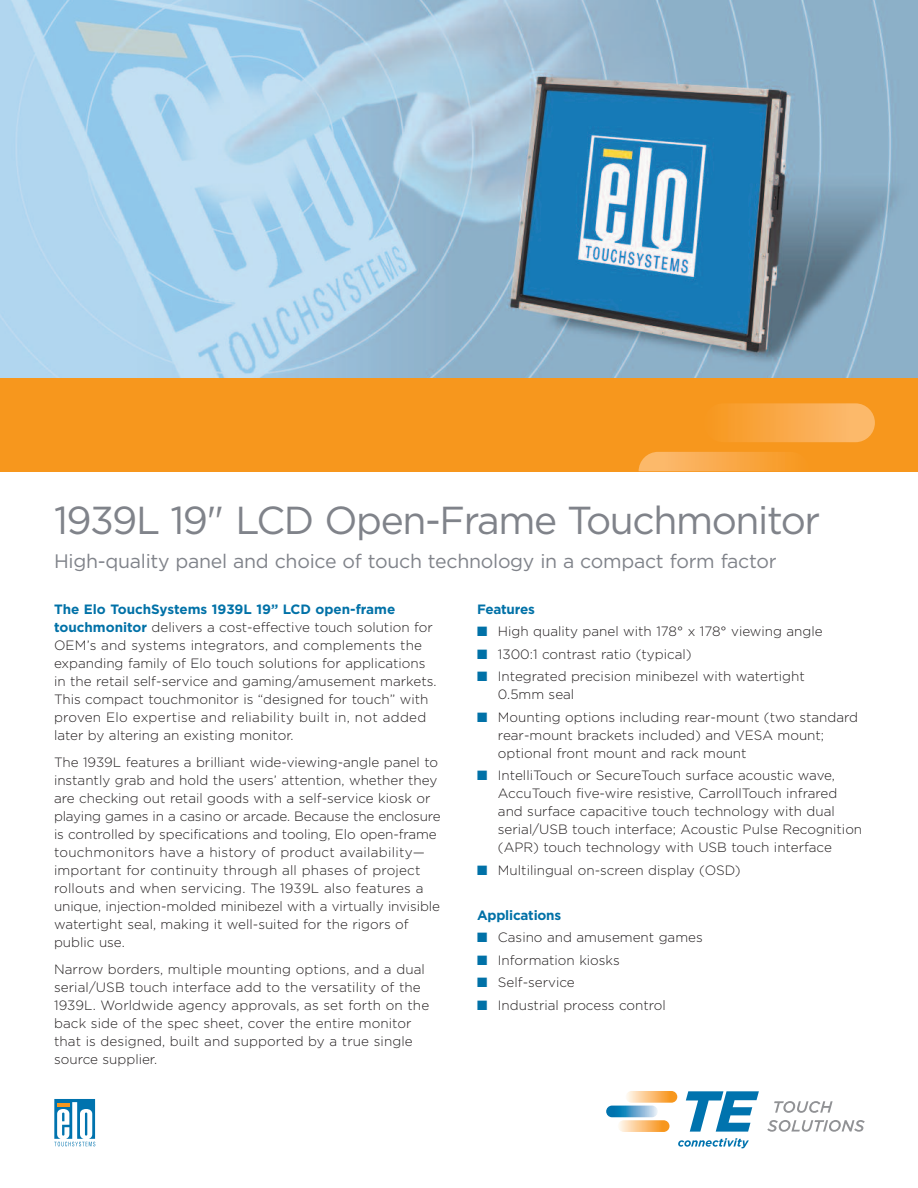
<style>
.page{position:relative;width:918px;height:1188px;background:#fff}
.page>*{position:absolute;margin:0;border:0;box-sizing:border-box;transform-origin:0 0}
.t1{font:39px "Gotham";letter-spacing:-.035em;color:#80838a}
.t2{font:19.5px "Gotham";letter-spacing:-.015em;color:#80838a}
.t3{font:300 13.5px/18px "Gotham";color:#231f20}
.t4{font:700 13.5px "Gotham";letter-spacing:-.015em;color:#0071a7}
.s1{font-weight:700;color:#0071a7}
.s2{color:#0071a7}
</style>
<div class="page">
<img style="left:0;top:0;width:918px;height:378px">
<div style="left:0;top:378px;width:918px;height:93px;background:#f7971d"></div>
<img style="left:704px;top:403px;width:171px;height:39px;border-radius:19px">
<img style="left:639px;top:452px;width:148px;height:19px">
<svg style="left:55px;top:1099px;width:41px;height:48px"></svg>
<svg style="left:54px;top:1099px;width:41px;height:47px"></svg>
<svg style="left:774px;top:1101px;width:59px;height:12px"></svg>
<svg style="left:767px;top:1120px;width:98px;height:12px"></svg>
<svg style="left:626px;top:1091px;width:51px;height:12px"></svg>
<svg style="left:618px;top:1120px;width:51px;height:12px"></svg>
<svg style="left:606px;top:1106px;width:52px;height:11px"></svg>
<svg style="left:686px;top:1091px;width:73px;height:41px"></svg>
<svg style="left:678px;top:1138px;width:71px;height:10px"></svg>
<h1 class="t1" style="left:54px;top:497px;width:768px">1939L 19" LCD Open-Frame Touchmonitor</h1>
<h2 class="t2" style="left:54px;top:550px;width:724px">High-quality panel and choice of touch technology in a compact form factor</h2>
<p class="t3" style="left:54px;top:600px;width:384px"><span class="s1">The Elo TouchSystems 1939L 19” LCD open-frame touchmonitor</span> delivers a cost-effective touch solution for OEM’s and systems integrators, and complements the expanding family of Elo touch solutions for applications in the retail self-service and gaming/amusement markets.<br>This compact touchmonitor is “designed for touch” with proven Elo expertise and reliability built in, not added later by altering an existing monitor.</p>
<p class="t3" style="left:54px;top:753px;width:388px">The 1939L features a brilliant wide-viewing-angle panel to instantly grab and hold the users’ attention, whether they are checking out retail goods with a self-service kiosk or playing games in a casino or arcade. Because the enclosure is controlled by specifications and tooling, Elo open-frame touchmonitors have a history of product availability— important for continuity through all phases of project rollouts and when servicing. The 1939L also features a unique, injection-molded minibezel with a virtually invisible watertight seal, making it well-suited for the rigors of public use.</p>
<p class="t3" style="left:54px;top:960px;width:377px">Narrow borders, multiple mounting options, and a dual serial/USB touch interface add to the versatility of the 1939L. Worldwide agency approvals, as set forth on the back side of the spec sheet, cover the entire monitor that is designed, built and supported by a true single source supplier.</p>
<p class="t4" style="left:477px;top:601px;width:59px">Features</p>
<p class="t3" style="left:477px;top:623px;width:347px"><span class="s2">■</span> High quality panel with 178° x 178° viewing angle</p>
<p class="t3" style="left:477px;top:645px;width:216px"><span class="s2">■</span> 1300:1 contrast ratio (typical)</p>
<p class="t3" style="left:498px;top:668px;width:308px;text-indent:-21px"><span class="s2">■</span> Integrated precision minibezel with watertight<br>0.5mm seal</p>
<p class="t3" style="left:498px;top:708px;width:362px;text-indent:-21px"><span class="s2">■</span> Mounting options including rear-mount (two standard rear-mount brackets included) and VESA mount; optional front mount and rack mount</p>
<p class="t3" style="left:498px;top:767px;width:366px;text-indent:-21px"><span class="s2">■</span> IntelliTouch or SecureTouch surface acoustic wave, AccuTouch five-wire resistive, CarrollTouch infrared and surface capacitive touch technology with dual serial/USB touch interface; Acoustic Pulse Recognition (APR) touch technology with USB touch interface</p>
<p class="t3" style="left:477px;top:861px;width:265px"><span class="s2">■</span> Multilingual on-screen display (OSD)</p>
<p class="t4" style="left:477px;top:907px;width:86px">Applications</p>
<p class="t3" style="left:477px;top:929px;width:227px"><span class="s2">■</span> Casino and amusement games</p>
<p class="t3" style="left:477px;top:951px;width:144px"><span class="s2">■</span> Information kiosks</p>
<p class="t3" style="left:477px;top:974px;width:99px"><span class="s2">■</span> Self-service</p>
<p class="t3" style="left:477px;top:996px;width:190px"><span class="s2">■</span> Industrial process control</p>
</div>
